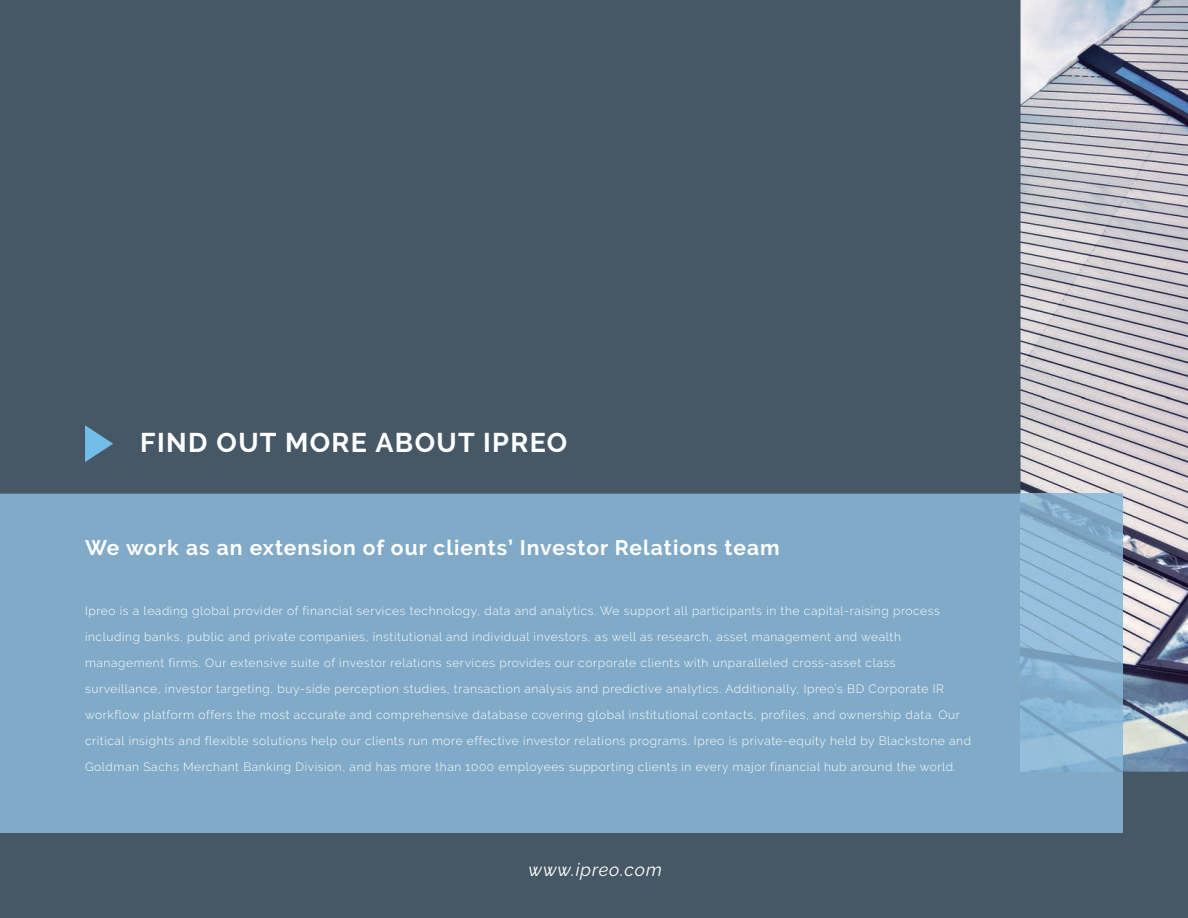
<style>
.page{position:relative;width:1188px;height:918px;background:#465766}
.page>*{position:absolute;margin:0;border:0;box-sizing:border-box;transform-origin:0 0}
.t1{font:700 27px "Raleway";letter-spacing:.05em;color:#fff}
.t2{font:700 21px "Raleway";letter-spacing:.05em;color:#fff}
.t3{font:italic 18px "Raleway";letter-spacing:.05em;color:#fff}
.t4{font:300 12px/26px "Raleway";letter-spacing:.05em;color:#fff}
</style>
<div class="page">
<img style="left:1021px;top:0;width:167px;height:772px">
<svg style="left:85px;top:425px;width:28px;height:37px"></svg>
<div style="left:0;top:494px;width:1123px;height:339px;background:#80aac7"></div>
<img style="left:1021px;top:494px;width:102px;height:278px">
<h1 class="t1" style="left:140px;top:427px;width:429px">FIND OUT MORE ABOUT IPREO</h1>
<h2 class="t2" style="left:85px;top:536px;width:696px">We work as an extension of our clients’ Investor Relations team</h2>
<p class="t4" style="left:85px;top:598px;width:888px">Ipreo is a leading global provider of financial services technology, data and analytics. We support all participants in the capital-raising process including banks, public and private companies, institutional and individual investors, as well as research, asset management and wealth management firms. Our extensive suite of investor relations services provides our corporate clients with unparalleled cross-asset class surveillance, investor targeting, buy-side perception studies, transaction analysis and predictive analytics. Additionally, Ipreo’s BD Corporate IR workflow platform offers the most accurate and comprehensive database covering global institutional contacts, profiles, and ownership data. Our critical insights and flexible solutions help our clients run more effective investor relations programs. Ipreo is private-equity held by Blackstone and Goldman Sachs Merchant Banking Division, and has more than 1000 employees supporting clients in every major financial hub around the world.</p>
<h3 class="t3" style="left:529px;top:859px;width:135px">www.ipreo.com</h3>
</div>
